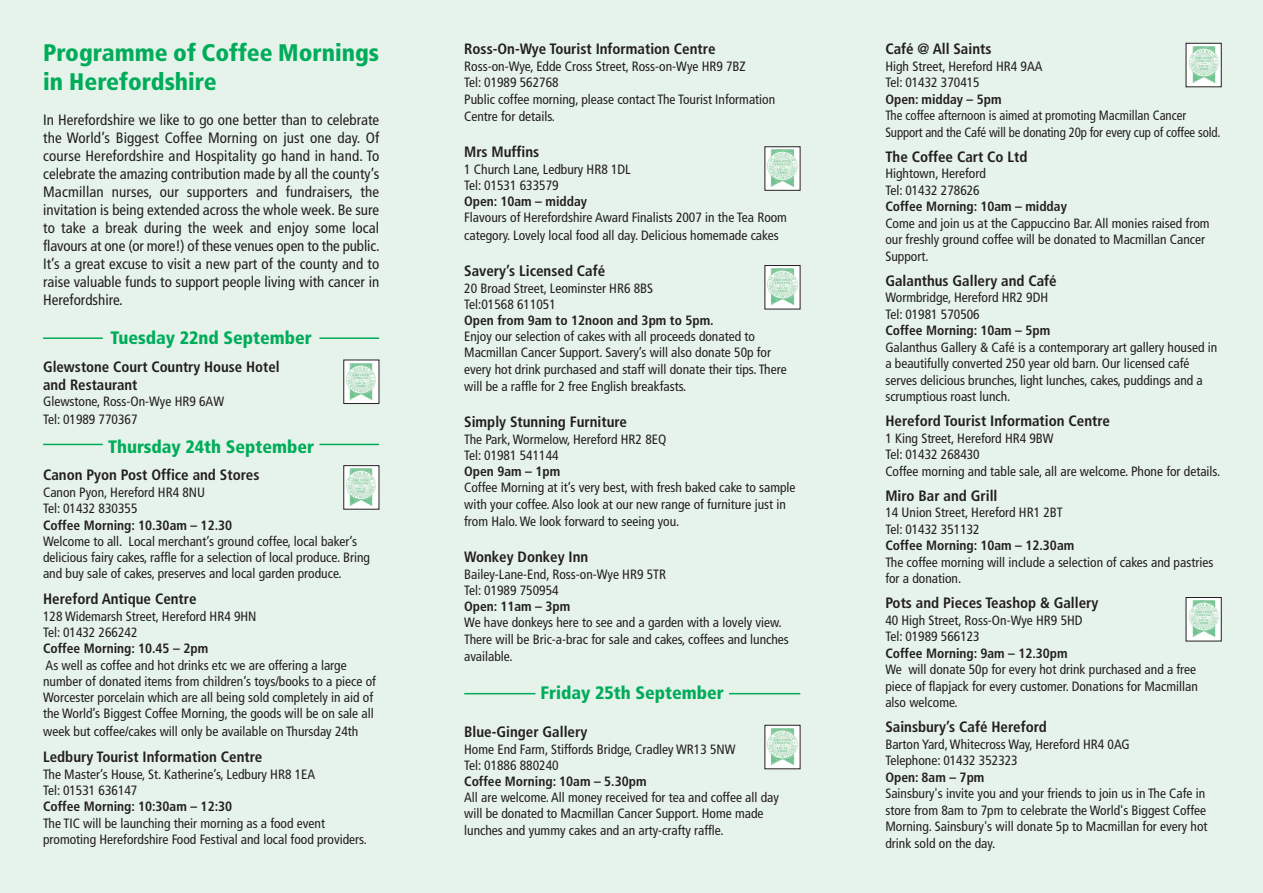
<style>
.page{position:relative;width:1263px;height:893px;background:#fff}
.page>*{position:absolute;margin:0;border:0;box-sizing:border-box;transform-origin:0 0}
.t1{font:900 condensed 24px/28.8px "Frutiger";color:#00ac5a}
.t2{font:900 condensed 18px "Frutiger";color:#00ac5a}
.t3{font:condensed 15px/18px "Frutiger";color:#231f20;text-align:justify}
.t4{font:700 condensed 15px/18px "Frutiger";color:#231f20}
.t5{font:condensed 13.5px/16.5px "Frutiger";color:#231f20}
.t6{font:700 condensed 13.5px "Frutiger";color:#231f20}
.t7{font:condensed 13.5px/16.5px "Frutiger";color:#231f20;scale:.95 1}
</style>
<div class="page">
<div style="left:0;top:0;width:1262px;height:893px;background:#e6f3ea"></div>
<h1 class="t1" style="left:43px;top:38px;width:337px">Programme of Coffee Mornings in Herefordshire</h1>
<p class="t3" style="left:43px;top:111px;width:338px">In Herefordshire we like to go one better than to celebrate the World’s Biggest Coffee Morning on just one day. Of course Herefordshire and Hospitality go hand in hand. To celebrate the amazing contribution made by all the county’s Macmillan nurses, our supporters and fundraisers, the invitation is being extended across the whole week. Be sure to take a break during the week and enjoy some local flavours at one (or more!) of these venues open to the public.<br>It’s a great excuse to visit a new part of the county and to raise valuable funds to support people living with cancer in Herefordshire.</p>
<h2 class="t2" style="left:110px;top:327px;width:203px">Tuesday 22nd September</h2>
<p class="t4" style="left:43px;top:357px;width:238px">Glewstone Court Country House Hotel and Restaurant</p>
<p class="t5" style="left:43px;top:393px;width:182px;line-height:17.2px">Glewstone, Ross-On-Wye HR9 6AW<br>Tel: 01989 770367</p>
<h2 class="t2" style="left:108px;top:435px;width:208px">Thursday 24th September</h2>
<p class="t4" style="left:43px;top:466px;width:218px">Canon Pyon Post Office and Stores</p>
<p class="t5" style="left:43px;top:485px;width:164px">Canon Pyon, Hereford HR4 8NU<br>Tel: 01432 830355</p>
<p class="t6" style="left:43px;top:517px;width:191px">Coffee Morning: 10.30am – 12.30</p>
<p class="t5" style="left:43px;top:533px;width:328px">Welcome to all. Local merchant’s ground coffee, local baker’s delicious fairy cakes, raffle for a selection of local produce. Bring and buy sale of cakes, preserves and local garden produce.</p>
<p class="t4" style="left:43px;top:590px;width:155px">Hereford Antique Centre</p>
<p class="t5" style="left:43px;top:608px;width:215px">128 Widemarsh Street, Hereford HR4 9HN<br>Tel: 01432 266242</p>
<p class="t6" style="left:43px;top:641px;width:167px">Coffee Morning: 10.45 – 2pm</p>
<p class="t5" style="left:43px;top:657px;width:334px">As well as coffee and hot drinks etc we are offering a large number of donated items from children’s toys/books to a piece of Worcester porcelain which are all being sold completely in aid of the World’s Biggest Coffee Morning, the goods will be on sale all week but coffee/cakes will only be available on Thursday 24th</p>
<p class="t4" style="left:43px;top:748px;width:221px">Ledbury Tourist Information Centre</p>
<p class="t5" style="left:43px;top:766px;width:274px">The Master’s House, St. Katherine’s, Ledbury HR8 1EA<br>Tel: 01531 636147</p>
<p class="t6" style="left:43px;top:799px;width:191px">Coffee Morning: 10:30am – 12:30</p>
<p class="t5" style="left:43px;top:815px;width:325px">The TIC will be launching their morning as a food event promoting Herefordshire Food Festival and local food providers.</p>
<p class="t4" style="left:464px;top:40px;width:253px">Ross-On-Wye Tourist Information Centre</p>
<p class="t5" style="left:464px;top:58px;width:312px">Ross-on-Wye, Edde Cross Street, Ross-on-Wye HR9 7BZ<br>Tel: 01989 562768<br>Public coffee morning, please contact The Tourist Information Centre for details.</p>
<p class="t4" style="left:464px;top:143px;width:77px">Mrs Muffins</p>
<p class="t5" style="left:464px;top:161px;width:168px">1 Church Lane, Ledbury HR8 1DL<br>Tel: 01531 633579</p>
<p class="t6" style="left:464px;top:194px;width:124px">Open: 10am – midday</p>
<p class="t5" style="left:464px;top:209px;width:324px;line-height:17.2px">Flavours of Herefordshire Award Finalists 2007 in the Tea Room category. Lovely local food all day. Delicious homemade cakes</p>
<p class="t4" style="left:464px;top:262px;width:142px">Savery’s Licensed Café</p>
<p class="t5" style="left:464px;top:280px;width:190px">20 Broad Street, Leominster HR6 8BS<br>Tel:01568 611051</p>
<p class="t6" style="left:464px;top:312px;width:251px">Open from 9am to 12noon and 3pm to 5pm.</p>
<p class="t5" style="left:464px;top:328px;width:324px">Enjoy our selection of cakes with all proceeds donated to Macmillan Cancer Support. Savery’s will also donate 50p for every hot drink purchased and staff will donate their tips. There will be a raffle for 2 free English breakfasts.</p>
<p class="t4" style="left:464px;top:413px;width:164px">Simply Stunning Furniture</p>
<p class="t5" style="left:464px;top:431px;width:204px">The Park,Wormelow, Hereford HR2 8EQ<br>Tel: 01981 541144</p>
<p class="t6" style="left:464px;top:464px;width:97px">Open 9am – 1pm</p>
<p class="t5" style="left:464px;top:479px;width:333px">Coffee Morning at it’s very best, with fresh baked cake to sample with your coffee. Also look at our new range of furniture just in from Halo.We look forward to seeing you.</p>
<p class="t4" style="left:464px;top:548px;width:125px">Wonkey Donkey Inn</p>
<p class="t5" style="left:464px;top:566px;width:203px">Bailey-Lane-End, Ross-on-Wye HR9 5TR<br>Tel: 01989 750954</p>
<p class="t6" style="left:464px;top:599px;width:108px">Open: 11am – 3pm</p>
<p class="t5" style="left:464px;top:614px;width:326px">We have donkeys here to see and a garden with a lovely view.<br>There will be Bric-a-brac for sale and cakes, coffees and lunches available.</p>
<h2 class="t2" style="left:540px;top:682px;width:185px">Friday 25th September</h2>
<p class="t4" style="left:464px;top:722px;width:124px">Blue-Ginger Gallery</p>
<p class="t5" style="left:464px;top:741px;width:273px">Home End Farm, Stiffords Bridge, Cradley WR13 5NW<br>Tel: 01886 880240</p>
<p class="t6" style="left:464px;top:773px;width:184px">Coffee Morning: 10am – 5.30pm</p>
<p class="t5" style="left:464px;top:789px;width:316px">All are welcome. All money received for tea and coffee all day will be donated to Macmillan Cancer Support. Home made lunches and yummy cakes and an arty-crafty raffle.</p>
<p class="t4" style="left:885px;top:40px;width:108px">Café @ All Saints</p>
<p class="t5" style="left:885px;top:58px;width:159px">High Street, Hereford HR4 9AA<br>Tel: 01432 370415</p>
<p class="t6" style="left:885px;top:91px;width:118px">Open: midday – 5pm</p>
<p class="t7" style="left:885px;top:107px;width:354px">The coffee afternoon is aimed at promoting Macmillan Cancer<br>Support and the Café will be donating 20p for every cup of coffee sold.</p>
<p class="t4" style="left:885px;top:148px;width:144px">The Coffee Cart Co Ltd</p>
<p class="t5" style="left:885px;top:165px;width:102px">Hightown, Hereford<br>Tel: 01432 278626</p>
<p class="t6" style="left:885px;top:199px;width:183px">Coffee Morning: 10am – midday</p>
<p class="t5" style="left:885px;top:215px;width:326px">Come and join us at the Cappuccino Bar. All monies raised from our freshly ground coffee will be donated to Macmillan Cancer<br>Support.</p>
<p class="t4" style="left:885px;top:272px;width:173px">Galanthus Gallery and Café</p>
<p class="t5" style="left:885px;top:290px;width:164px">Wormbridge, Hereford HR2 9DH<br>Tel: 01981 570506</p>
<p class="t6" style="left:885px;top:323px;width:166px">Coffee Morning: 10am – 5pm</p>
<p class="t5" style="left:885px;top:339px;width:333px">Galanthus Gallery &amp; Café is a contemporary art gallery housed in a beautifully converted 250 year old barn. Our licensed café serves delicious brunches, light lunches, cakes, puddings and a scrumptious roast lunch.</p>
<p class="t4" style="left:885px;top:412px;width:226px">Hereford Tourist Information Centre</p>
<p class="t5" style="left:885px;top:430px;width:336px">1 King Street, Hereford HR4 9BW<br>Tel: 01432 268430<br>Coffee morning and table sale, all are welcome. Phone for details.</p>
<p class="t4" style="left:885px;top:487px;width:114px">Miro Bar and Grill</p>
<p class="t5" style="left:885px;top:505px;width:179px">14 Union Street, Hereford HR1 2BT<br>Tel: 01432 351132</p>
<p class="t6" style="left:885px;top:538px;width:190px">Coffee Morning: 10am – 12.30am</p>
<p class="t5" style="left:885px;top:554px;width:329px">The coffee morning will include a selection of cakes and pastries for a donation.</p>
<p class="t4" style="left:885px;top:594px;width:214px">Pots and Pieces Teashop &amp; Gallery</p>
<p class="t5" style="left:885px;top:612px;width:199px">40 High Street, Ross-On-Wye HR9 5HD<br>Tel: 01989 566123</p>
<p class="t6" style="left:885px;top:645px;width:184px">Coffee Morning: 9am – 12.30pm</p>
<p class="t5" style="left:885px;top:662px;width:314px;text-align:justify">We will donate 50p for every hot drink purchased and a free piece of flapjack for every customer. Donations for Macmillan also welcome.</p>
<p class="t4" style="left:885px;top:718px;width:163px">Sainsbury’s Café Hereford</p>
<p class="t5" style="left:885px;top:736px;width:246px">Barton Yard,Whitecross Way, Hereford HR4 0AG<br>Telephone: 01432 352323</p>
<p class="t6" style="left:885px;top:769px;width:101px">Open: 8am – 7pm</p>
<p class="t5" style="left:885px;top:786px;width:323px">Sainsbury's invite you and your friends to join us in The Cafe in store from 8am to 7pm to celebrate the World's Biggest Coffee Morning. Sainsbury's will donate 5p to Macmillan for every hot drink sold on the day.</p>
</div>
